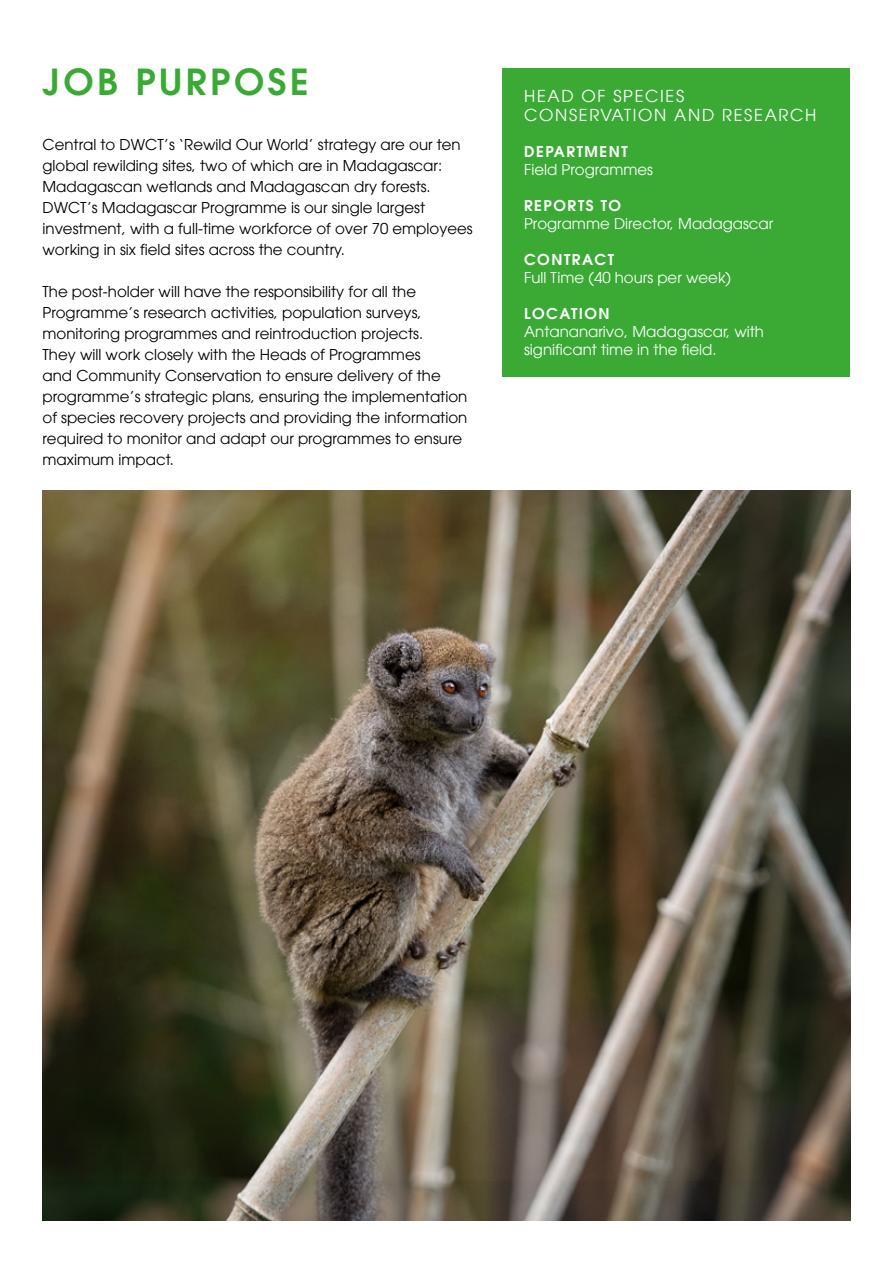
<style>
.page{position:relative;width:893px;height:1263px;background:#fff}
.page>*{position:absolute;margin:0;border:0;box-sizing:border-box;transform-origin:0 0}
.t1{font:36px "Avant Garde Gothic ITCW01 Dm";letter-spacing:.1em;color:#3aaa35}
.t2{font:16.5px/19.8px "Avant Garde Gothic ITCW01 Bk";letter-spacing:.1em;color:#fff}
.t3{font:15px/21px "Avant Garde Gothic ITCW01 Bk";color:#000}
.t4{font:15px/18px "Avant Garde Gothic ITCW01 Bk";color:#fff}
.t5{font:15px "Avant Garde Gothic ITCW01 Dm";letter-spacing:.1em;color:#fff}
</style>
<div class="page">
<img style="left:43px;top:490px;width:807px;height:730px">
<div style="left:503px;top:68px;width:347px;height:309px;background:#3aaa35"></div>
<h1 class="t1" style="left:43px;top:58px;width:268px">JOB PURPOSE</h1>
<p class="t3" style="left:43px;top:134px;width:432px">Central to DWCT’s ‘Rewild Our World’ strategy are our ten global rewilding sites, two of which are in Madagascar:<br>Madagascan wetlands and Madagascan dry forests.<br>DWCT’s Madagascar Programme is our single largest investment, with a full-time workforce of over 70 employees working in six field sites across the country.</p>
<p class="t3" style="left:43px;top:281px;width:426px">The post-holder will have the responsibility for all the Programme’s research activities, population surveys, monitoring programmes and reintroduction projects.<br>They will work closely with the Heads of Programmes<br>and Community Conservation to ensure delivery of the programme’s strategic plans, ensuring the implementation of species recovery projects and providing the information required to monitor and adapt our programmes to ensure maximum impact.</p>
<p class="t2" style="left:524px;top:86px;width:294px">HEAD OF SPECIES<br>CONSERVATION AND RESEARCH</p>
<p class="t5" style="left:524px;top:142px;width:105px">DEPARTMENT</p>
<p class="t4" style="left:524px;top:161px;width:131px">Field Programmes</p>
<p class="t5" style="left:524px;top:196px;width:99px">REPORTS TO</p>
<p class="t4" style="left:524px;top:215px;width:251px">Programme Director, Madagascar</p>
<p class="t5" style="left:524px;top:250px;width:91px">CONTRACT</p>
<p class="t4" style="left:524px;top:269px;width:208px">Full Time (40 hours per week)</p>
<p class="t5" style="left:524px;top:304px;width:87px">LOCATION</p>
<p class="t4" style="left:524px;top:323px;width:241px">Antananarivo, Madagascar, with significant time in the field.</p>
</div>
